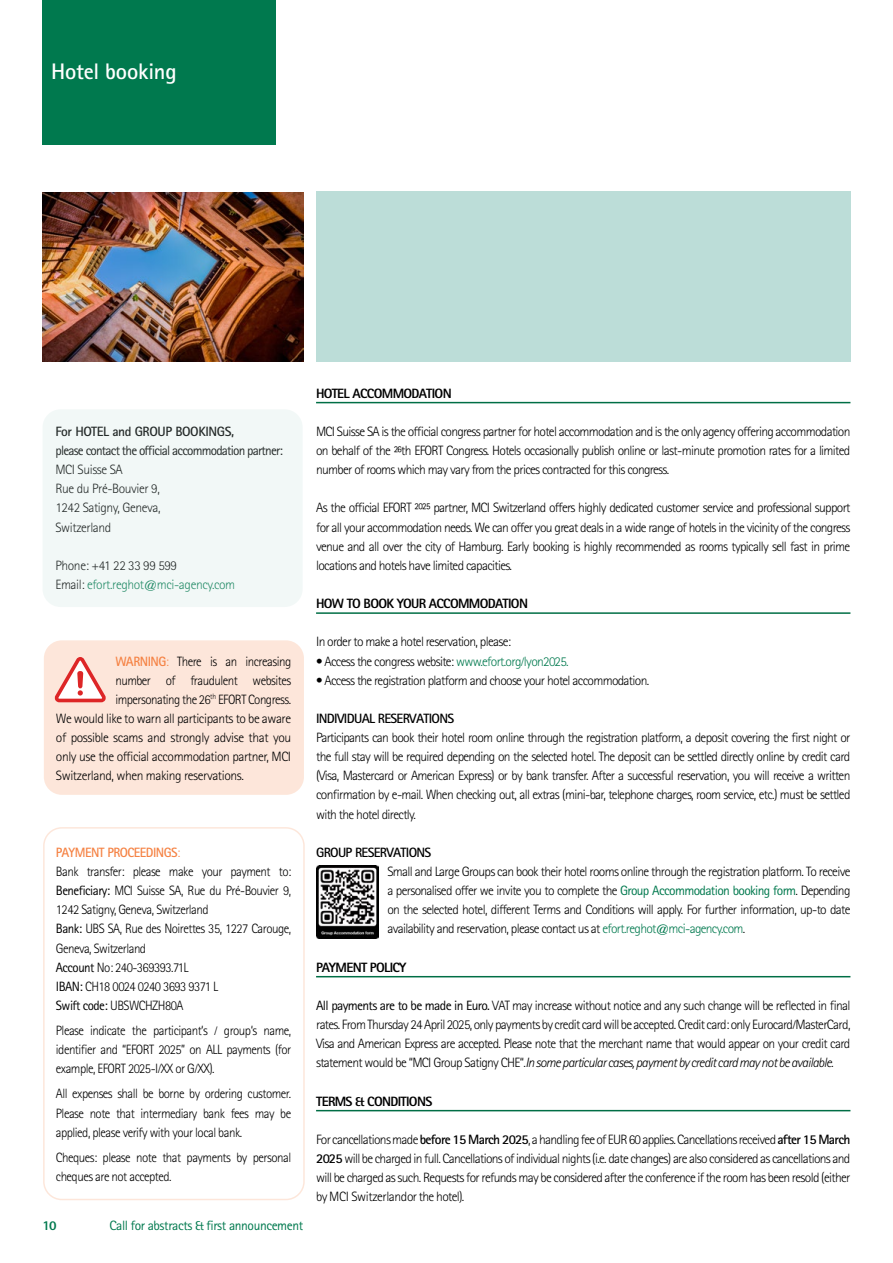
<style>
.page{position:relative;width:893px;height:1263px;background:#fff}
.page>*{position:absolute;margin:0;border:0;box-sizing:border-box;transform-origin:0 0}
.t1{font:700 22.5px "Rotis Sans Serif Std";letter-spacing:-.005em;color:#fff}
.t2{font:300 13.5px/19.2px "Rotis Sans Serif Std";letter-spacing:-.04em;color:#000;text-align:justify}
.t3{font:300 13.5px/19.2px "Rotis Sans Serif W1 G";letter-spacing:-.05em;color:#000;text-align:justify}
.t4{font:300 13.5px/19.2px "Rotis Sans Serif Std";letter-spacing:-.04em;color:#000;scale:.96 1}
.t5{font:800 13.5px "Rotis Sans Serif W1 G";letter-spacing:-.05em;color:#000}
.t6{font:300 13.5px/19.2px "Rotis Sans Serif Std";letter-spacing:-.03em;color:#00794e}
.t7{font:13.5px "Rotis Sans Serif Std";letter-spacing:-.06em;color:#000}
.t8{font:700 13.5px "Rotis Sans Serif Std";letter-spacing:-.05em;color:#000}
.t9{font:13.5px "Rotis Sans Serif Std";letter-spacing:-.03em;color:#00794e}
.t10{font:700 13.5px "Rotis Sans Serif Std";letter-spacing:-.03em;color:#000}
.t11{font:800 13.5px "Rotis Sans Serif Std";color:#00794e}
.s1{color:#000}
.s2{font-weight:700;color:#f58345}
.s3{color:#f58345}
.s4{font-weight:400}
.s5{color:#00794e}
.s6{font-weight:400;color:#00794e}
.s7{font-style:italic}
.s8{font-weight:700}
</style>
<div class="page">
<div style="left:43px;top:0;width:233px;height:145px;background:#00794e"></div>
<div style="left:43px;top:827px;width:262px;height:373px;border:2px solid #f58345;border-radius:18px"></div>
<hr style="left:316px;top:402px;width:534px;height:1px;background:#006e45">
<hr style="left:316px;top:612px;width:534px;height:2px;background:#006e45">
<hr style="left:316px;top:976px;width:534px;height:1px;background:#006e45">
<hr style="left:316px;top:1110px;width:534px;height:1px;background:#006e45">
<div style="left:316px;top:191px;width:534px;height:170px;background:#bcddd8"></div>
<img style="left:43px;top:192px;width:260px;height:169px">
<div style="left:43px;top:409px;width:260px;height:198px;background:#f2f8f7;border-radius:18px"></div>
<div style="left:44px;top:640px;width:260px;height:155px;background:#fde6da;border-radius:18px"></div>
<svg style="left:55px;top:657px;width:51px;height:45px"></svg>
<img style="left:316px;top:865px;width:63px;height:74px">
<h1 class="t1" style="left:51px;top:57px;width:127px">Hotel booking</h1>
<p class="t10" style="left:55px;top:423px;width:180px">For HOTEL and GROUP BOOKINGS,</p>
<p class="t7" style="left:55px;top:442px;width:229px">please contact the official accommodation partner:</p>
<p class="t2" style="left:55px;top:460px;width:107px;text-align:left">MCI Suisse SA<br>Rue du Pré-Bouvier 9,<br>1242 Satigny, Geneva,<br>Switzerland</p>
<p class="t6" style="left:55px;top:556px;width:181px"><span class="s1">Phone: +41 22 33 99 599<br>Email:</span> efort.reghot@mci-agency.com</p>
<p class="t4" style="left:115px;top:651px;width:185px"><span class="s2">WARNING</span><span class="s3">:</span> There is an increasing</p>
<p class="t4" style="left:115px;top:671px;width:185px">number of fraudulent websites</p>
<p class="t4" style="left:115px;top:690px;width:185px">impersonating the 26<sup>th</sup> EFORT Congress.</p>
<p class="t2" style="left:56px;top:709px;width:237px">We would like to warn all participants to be aware</p>
<p class="t2" style="left:56px;top:728px;width:237px">of possible scams and strongly advise that you</p>
<p class="t2" style="left:56px;top:747px;width:237px">only use the official accommodation partner, MCI</p>
<p class="t2" style="left:56px;top:766px;width:189px">Switzerland, when making reservations.</p>
<p class="t4" style="left:56px;top:843px;width:247px"><span class="s2">PAYMENT PROCEEDINGS</span><span class="s3">:<br></span>Bank transfer: please make your payment to:<br><span class="s4">Beneficiary:</span> MCI Suisse SA, Rue du Pré-Bouvier 9, 1242 Satigny, Geneva, Switzerland<br><span class="s4">Bank:</span> UBS SA, Rue des Noirettes 35, 1227 Carouge, Geneva, Switzerland<br><span class="s4">Account</span> No: 240-369393.71L<br><span class="s4">IBAN:</span> CH18 0024 0240 3693 9371 L<br><span class="s4">Swift code:</span> UBSWCHZH80A</p>
<p class="t4" style="left:56px;top:1021px;width:247px;text-align:justify">Please indicate the participant‘s / group‘s name, identifier and “EFORT 2025” on ALL payments (for example, EFORT 2025-I/XX or G/XX).</p>
<p class="t4" style="left:56px;top:1084px;width:247px;text-align:justify">All expenses shall be borne by ordering customer.<br>Please note that intermediary bank fees may be applied, please verify with your local bank.</p>
<p class="t4" style="left:56px;top:1148px;width:247px">Cheques: please note that payments by personal cheques are not accepted.</p>
<p class="t11" style="left:43px;top:1216px;width:16px">10</p>
<p class="t9" style="left:109px;top:1217px;width:195px">Call for abstracts &amp; first announcement</p>
<p class="t5" style="left:316px;top:384px;width:137px">HOTEL ACCOMMODATION</p>
<p class="t3" style="left:316px;top:422px;width:536px">MCI Suisse SA is the official congress partner for hotel accommodation and is the only agency offering accommodation on behalf of the 26th EFORT Congress. Hotels occasionally publish online or last-minute promotion rates for a limited number of rooms which may vary from the prices contracted for this congress.</p>
<p class="t3" style="left:316px;top:498px;width:536px">As the official EFORT 2025 partner, MCI Switzerland offers highly dedicated customer service and professional support for all your accommodation needs. We can offer you great deals in a wide range of hotels in the vicinity of the congress venue and all over the city of Hamburg. Early booking is highly recommended as rooms typically sell fast in prime locations and hotels have limited capacities.</p>
<p class="t5" style="left:316px;top:595px;width:213px">HOW TO BOOK YOUR ACCOMMODATION</p>
<p class="t3" style="left:316px;top:632px;width:197px">In order to make a hotel reservation, please:</p>
<p class="t2" style="left:316px;top:651px;width:254px">• Access the congress website: <span class="s5">www.efort.org/lyon2025.</span></p>
<p class="t3" style="left:316px;top:671px;width:335px">• Access the registration platform and choose your hotel accommodation.</p>
<p class="t8" style="left:316px;top:710px;width:140px">INDIVIDUAL RESERVATIONS</p>
<p class="t2" style="left:316px;top:728px;width:536px">Participants can book their hotel room online through the registration platform, a deposit covering the first night or the full stay will be required depending on the selected hotel. The deposit can be settled directly online by credit card (Visa, Mastercard or American Express) or by bank transfer. After a successful reservation, you will receive a written confirmation by e-mail. When checking out, all extras (mini-bar, telephone charges, room service, etc.) must be settled with the hotel directly.</p>
<p class="t8" style="left:316px;top:844px;width:117px">GROUP RESERVATIONS</p>
<p class="t2" style="left:387px;top:862px;width:465px">Small and Large Groups can book their hotel rooms online through the registration platform. To receive a personalised offer we invite you to complete the <span class="s6">Group Accommodation booking form</span>. Depending on the selected hotel, different Terms and Conditions will apply. For further information, up-to date availability and reservation, please contact us at <span class="s5">efort.reghot@mci-agency.com</span>.</p>
<p class="t5" style="left:316px;top:958px;width:92px">PAYMENT POLICY</p>
<p class="t2" style="left:316px;top:996px;width:536px"><span class="s4">All payments are to be made in Euro.</span> VAT may increase without notice and any such change will be reflected in final rates. From Thursday 24 April 2025, only payments by credit card will be accepted. Credit card: only Eurocard/MasterCard, Visa and American Express are accepted. Please note that the merchant name that would appear on your credit card statement would be “MCI Group Satigny CHE“.<span class="s7">In some particular cases, payment by credit card may not be available.</span></p>
<p class="t5" style="left:316px;top:1092px;width:118px">TERMS &amp; CONDITIONS</p>
<p class="t2" style="left:316px;top:1130px;width:536px">For cancellations made <span class="s8">before 15 March 2025</span>, a handling fee of EUR 60 applies. Cancellations received <span class="s8">after 15 March 2025</span> will be charged in full. Cancellations of individual nights (i.e. date changes) are also considered as cancellations and will be charged as such. Requests for refunds may be considered after the conference if the room has been resold (either by MCI Switzerlandor the hotel).</p>
</div>
